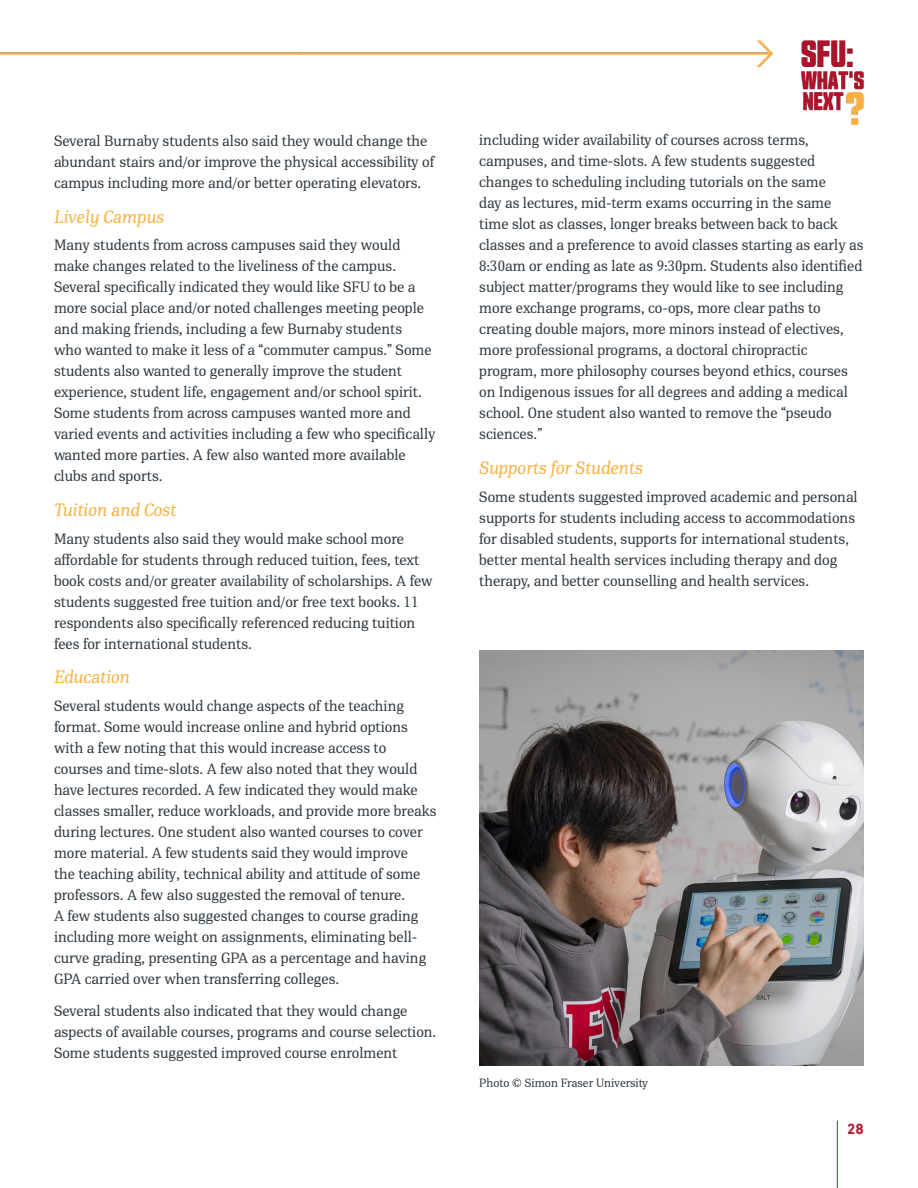
<style>
.page{position:relative;width:918px;height:1188px;background:#fff}
.page>*{position:absolute;margin:0;border:0;box-sizing:border-box;transform-origin:0 0}
.Subheadline_3{font:italic 18px "PFDIN Serif";color:#fbb040}
.Paragraph_Style_1{font:15px/21px "PFDIN Serif";color:#2f3a42}
.t1{font:700 15px "DIN Next LT Pro";color:#ad1e2c}
.Paragraph_Style_1-2{font:12px "PFDIN Serif";color:#2f3a42}
</style>
<div class="page">
<hr style="left:837px;top:1120px;width:1px;height:68px;background:#ad1e2c">
<img style="left:0;top:40px;width:864px;height:85px">
<img style="left:479px;top:650px;width:385px;height:416px">
<p class="Paragraph_Style_1" style="left:54px;top:130px;width:382px">Several Burnaby students also said they would change the abundant stairs and/or improve the physical accessibility of campus including more and/or better operating elevators.</p>
<p class="Subheadline_3" style="left:54px;top:205px;width:112px">Lively Campus</p>
<p class="Paragraph_Style_1" style="left:54px;top:235px;width:383px">Many students from across campuses said they would make changes related to the liveliness of the campus.<br>Several specifically indicated they would like SFU to be a more social place and/or noted challenges meeting people and making friends, including a few Burnaby students<br>who wanted to make it less of a “commuter campus.” Some students also wanted to generally improve the student experience, student life, engagement and/or school spirit.<br>Some students from across campuses wanted more and varied events and activities including a few who specifically wanted more parties. A few also wanted more available clubs and sports.</p>
<p class="Subheadline_3" style="left:54px;top:498px;width:124px">Tuition and Cost</p>
<p class="Paragraph_Style_1" style="left:54px;top:528px;width:380px">Many students also said they would make school more affordable for students through reduced tuition, fees, text book costs and/or greater availability of scholarships. A few students suggested free tuition and/or free text books. 11 respondents also specifically referenced reducing tuition fees for international students.</p>
<p class="Subheadline_3" style="left:54px;top:666px;width:77px">Education</p>
<p class="Paragraph_Style_1" style="left:54px;top:695px;width:384px">Several students would change aspects of the teaching format. Some would increase online and hybrid options with a few noting that this would increase access to courses and time-slots. A few also noted that they would have lectures recorded. A few indicated they would make classes smaller, reduce workloads, and provide more breaks during lectures. One student also wanted courses to cover more material. A few students said they would improve<br>the teaching ability, technical ability and attitude of some professors. A few also suggested the removal of tenure.<br>A few students also suggested changes to course grading including more weight on assignments, eliminating bell&shy;curve grading, presenting GPA as a percentage and having GPA carried over when transferring colleges.</p>
<p class="Paragraph_Style_1" style="left:54px;top:1000px;width:384px">Several students also indicated that they would change aspects of available courses, programs and course selection.<br>Some students suggested improved course enrolment</p>
<p class="Paragraph_Style_1" style="left:479px;top:130px;width:386px">including wider availability of courses across terms, campuses, and time-slots. A few students suggested changes to scheduling including tutorials on the same<br>day as lectures, mid-term exams occurring in the same time slot as classes, longer breaks between back to back classes and a preference to avoid classes starting as early as 8:30am or ending as late as 9:30pm. Students also identified subject matter/programs they would like to see including more exchange programs, co-ops, more clear paths to creating double majors, more minors instead of electives, more professional programs, a doctoral chiropractic program, more philosophy courses beyond ethics, courses on Indigenous issues for all degrees and adding a medical school. One student also wanted to remove the “pseudo sciences.”</p>
<p class="Subheadline_3" style="left:479px;top:456px;width:165px">Supports for Students</p>
<p class="Paragraph_Style_1" style="left:479px;top:486px;width:380px">Some students suggested improved academic and personal supports for students including access to accommodations for disabled students, supports for international students, better mental health services including therapy and dog therapy, and better counselling and health services.</p>
<p class="Paragraph_Style_1-2" style="left:479px;top:1075px;width:170px">Photo © Simon Fraser University</p>
<p class="t1" style="left:847px;top:1120px;width:18px">28</p>
</div>
